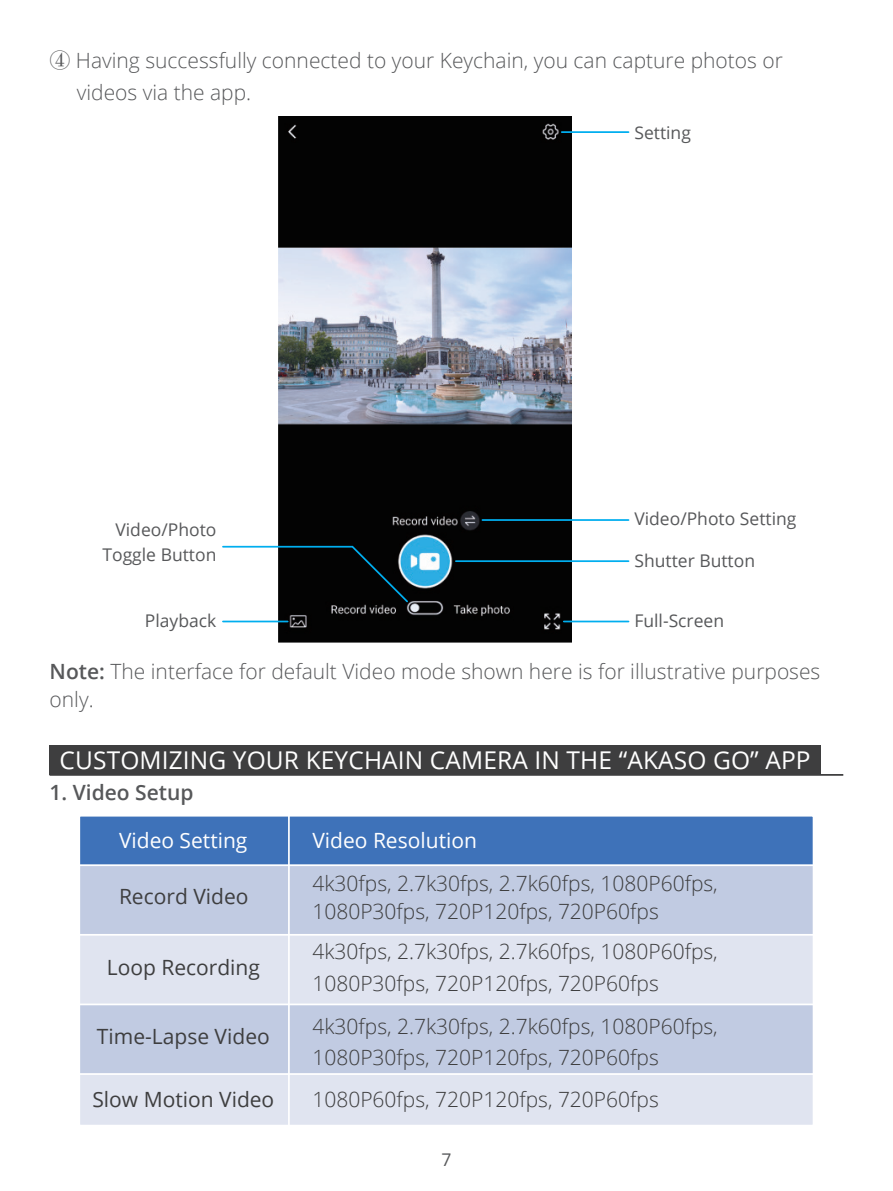
<style>
.page{position:relative;width:893px;height:1191px;background:#fff}
.page>*{position:absolute;margin:0;border:0;box-sizing:border-box;transform-origin:0 0}
.t1{font:24.5px "Open Sans";letter-spacing:.005em;color:#fff}
.t2{font:300 21px/31.5px "Open Sans";color:#3e3e3f}
.t3{font:300 21px/31.5px "Open Sans";color:#57585a}
.t4{font:21px "Open Sans";color:#3e3e3f}
.t5{font:21px "Open Sans";color:#fff}
.t6{font:600 21px "Open Sans";color:#57585a}
.t7{font:17.5px/24.5px "Open Sans";color:#57585a;text-align:right}
.s1{font-family:"Adobe Song Std"}
.s2{font-weight:600}
</style>
<div class="page">
<div style="left:79px;top:815px;width:734px;height:50px;background:#3e72b9"></div>
<div style="left:79px;top:865px;width:734px;height:69px;background:#c1cbe2"></div>
<div style="left:79px;top:934px;width:734px;height:69px;background:#e0e4f0"></div>
<div style="left:79px;top:1074px;width:734px;height:51px;background:#e0e4f0"></div>
<div style="left:79px;top:1004px;width:734px;height:70px;background:#c1cbe2"></div>
<hr style="left:50px;top:774px;width:793px;height:1px;background:#3e3e3f">
<div style="left:50px;top:745px;width:771px;height:30px;background:#3e3e3f"></div>
<div style="left:78px;top:815px;width:736px;height:311px;border:2px solid #fff"></div>
<hr style="left:79px;top:1073px;width:734px;height:2px;background:#fff">
<hr style="left:79px;top:1003px;width:734px;height:2px;background:#fff">
<hr style="left:79px;top:934px;width:734px;height:1px;background:#fff">
<hr style="left:79px;top:864px;width:734px;height:2px;background:#fff">
<hr style="left:288px;top:815px;width:2px;height:310px;background:#fff">
<img style="left:279px;top:116px;width:293px;height:526px">
<hr style="left:223px;top:620px;width:65px;height:2px;background:#00aeef">
<hr style="left:564px;top:620px;width:64px;height:2px;background:#00aeef">
<hr style="left:456px;top:560px;width:172px;height:2px;background:#00aeef">
<hr style="left:482px;top:519px;width:146px;height:2px;background:#00aeef">
<svg style="left:222px;top:545px;width:188px;height:59px"></svg>
<hr style="left:562px;top:131px;width:66px;height:2px;background:#00aeef">
<p class="t3" style="left:77px;top:44px;width:708px;text-indent:-27px"><span class="s1">④</span> Having successfully connected to your Keychain, you can capture photos or videos via the app.</p>
<p class="t7" style="left:102px;top:517px;width:115px">Video/Photo<br>Toggle Button</p>
<p class="t7" style="left:634px;top:119px;width:58px">Setting</p>
<p class="t7" style="left:634px;top:506px;width:164px">Video/Photo Setting</p>
<p class="t7" style="left:634px;top:548px;width:122px">Shutter Button</p>
<p class="t7" style="left:145px;top:607px;width:73px">Playback</p>
<p class="t7" style="left:634px;top:607px;width:91px">Full-Screen</p>
<p class="t3" style="left:50px;top:656px;width:772px;line-height:28px"><span class="s2">Note:</span> The interface for default Video mode shown here is for illustrative purposes only.</p>
<p class="t1" style="left:60px;top:743px;width:753px">CUSTOMIZING YOUR KEYCHAIN CAMERA IN THE “AKASO GO” APP</p>
<p class="t6" style="left:50px;top:777px;width:145px">1. Video Setup</p>
<p class="t5" style="left:119px;top:826px;width:130px">Video Setting</p>
<p class="t4" style="left:119px;top:882px;width:131px">Record Video</p>
<p class="t4" style="left:107px;top:953px;width:155px">Loop Recording</p>
<p class="t4" style="left:97px;top:1021px;width:174px">Time-Lapse Video</p>
<p class="t4" style="left:92px;top:1084px;width:183px">Slow Motion Video</p>
<p class="t5" style="left:312px;top:826px;width:166px">Video Resolution</p>
<p class="t2" style="left:312px;top:868px;width:407px;line-height:28px">4k30fps, 2.7k30fps, 2.7k60fps, 1080P60fps,<br>1080P30fps, 720P120fps, 720P60fps</p>
<p class="t2" style="left:312px;top:935px;width:407px">4k30fps, 2.7k30fps, 2.7k60fps, 1080P60fps,<br>1080P30fps, 720P120fps, 720P60fps</p>
<p class="t2" style="left:312px;top:1009px;width:407px">4k30fps, 2.7k30fps, 2.7k60fps, 1080P60fps,<br>1080P30fps, 720P120fps, 720P60fps</p>
<p class="t2" style="left:312px;top:1082px;width:348px">1080P60fps, 720P120fps, 720P60fps</p>
<p class="t7" style="left:441px;top:1147px;width:12px">7</p>
</div>
